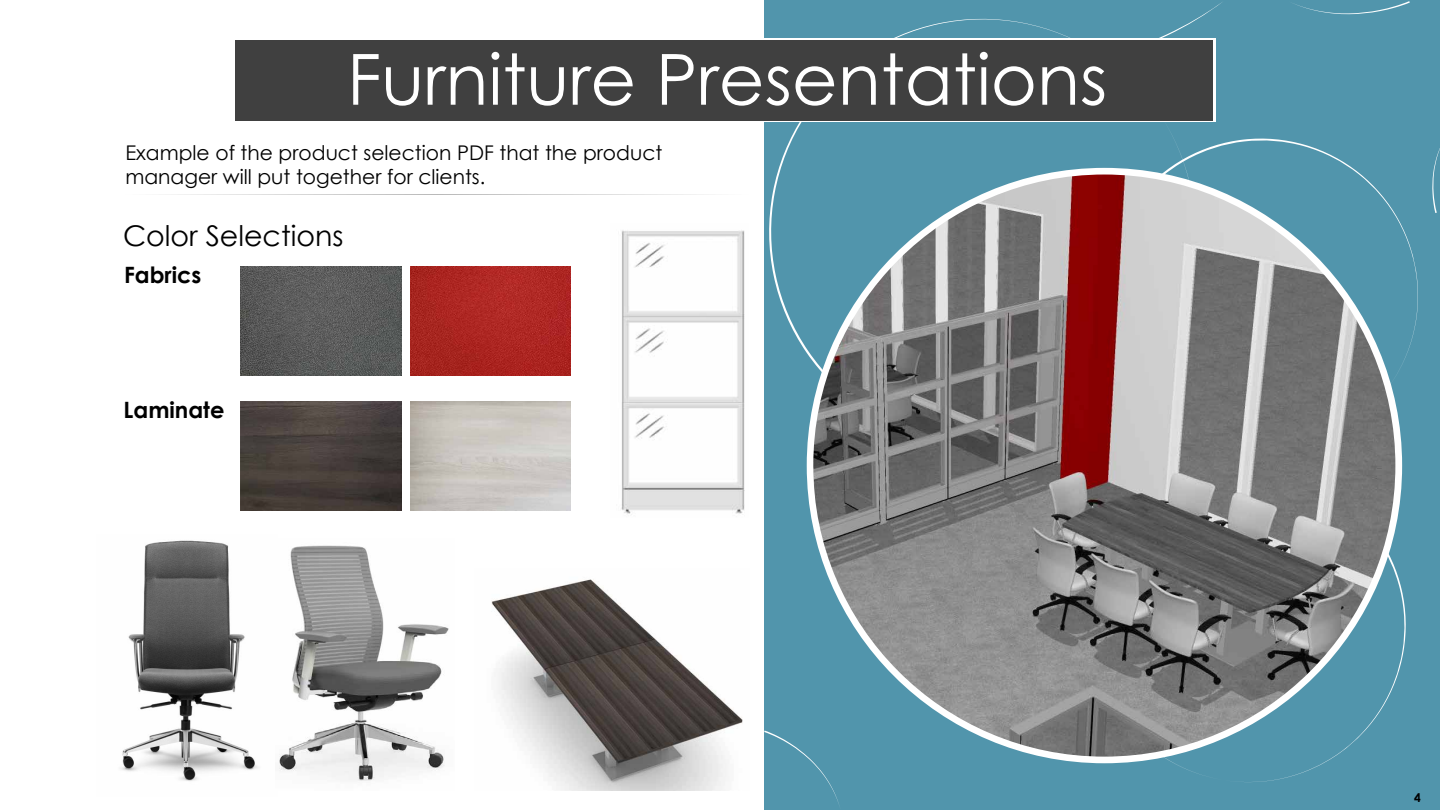
<style>
.page{position:relative;width:1440px;height:810px;background:#fff}
.page>*{position:absolute;margin:0;border:0;box-sizing:border-box;transform-origin:0 0}
.t1{font:70.5px "Century Gothic";color:#fff}
.t2{font:28.5px "Century Gothic";color:#000}
.t3{font:700 22.5px "Century Gothic";color:#000}
.t4{font:20.25px/24.3px "Century Gothic";color:#000}
.t5{font:700 12px "Century Gothic";color:#000}
</style>
<div class="page">
<div style="left:765px;top:0;width:675px;height:810px;background:#5195ac"></div>
<img style="left:241px;top:266px;width:160px;height:109px">
<img style="left:410px;top:266px;width:160px;height:109px">
<img style="left:241px;top:402px;width:160px;height:109px">
<img style="left:120px;top:540px;width:138px;height:241px">
<img style="left:279px;top:545px;width:170px;height:236px">
<img style="left:491px;top:579px;width:252px;height:211px">
<img style="left:621px;top:230px;width:124px;height:285px">
<svg style="left:1197px;top:2px;width:25px;height:68px"></svg>
<svg style="left:764px;top:731px;width:75px;height:79px"></svg>
<svg style="left:1293px;top:1px;width:117px;height:13px"></svg>
<svg style="left:1432px;top:148px;width:8px;height:65px"></svg>
<div style="left:234px;top:38px;width:981px;height:84px;background:linear-gradient(to bottom,#404040,#404040)"></div>
<svg style="left:768px;top:18px;width:429px;height:429px"></svg>
<svg style="left:1103px;top:137px;width:315px;height:311px"></svg>
<svg style="left:1094px;top:467px;width:312px;height:316px"></svg>
<div style="left:235px;top:41px;width:977px;height:80px;background:#404040"></div>
<div style="left:807px;top:168px;width:595px;height:595px;background:#fff;border-radius:50%"></div>
<img style="left:813px;top:175px;width:582px;height:582px;border-radius:291px">
<h1 class="t1" style="left:347px;top:30px;width:762px">Furniture Presentations</h1>
<p class="t4" style="left:125px;top:140px;width:538px">Example of the product selection PDF that the product manager will put together for clients.</p>
<h2 class="t2" style="left:123px;top:215px;width:222px">Color Selections</h2>
<p class="t3" style="left:124px;top:258px;width:79px">Fabrics</p>
<p class="t3" style="left:124px;top:393px;width:102px">Laminate</p>
<p class="t5" style="left:1414px;top:788px;width:8px">4</p>
</div>
